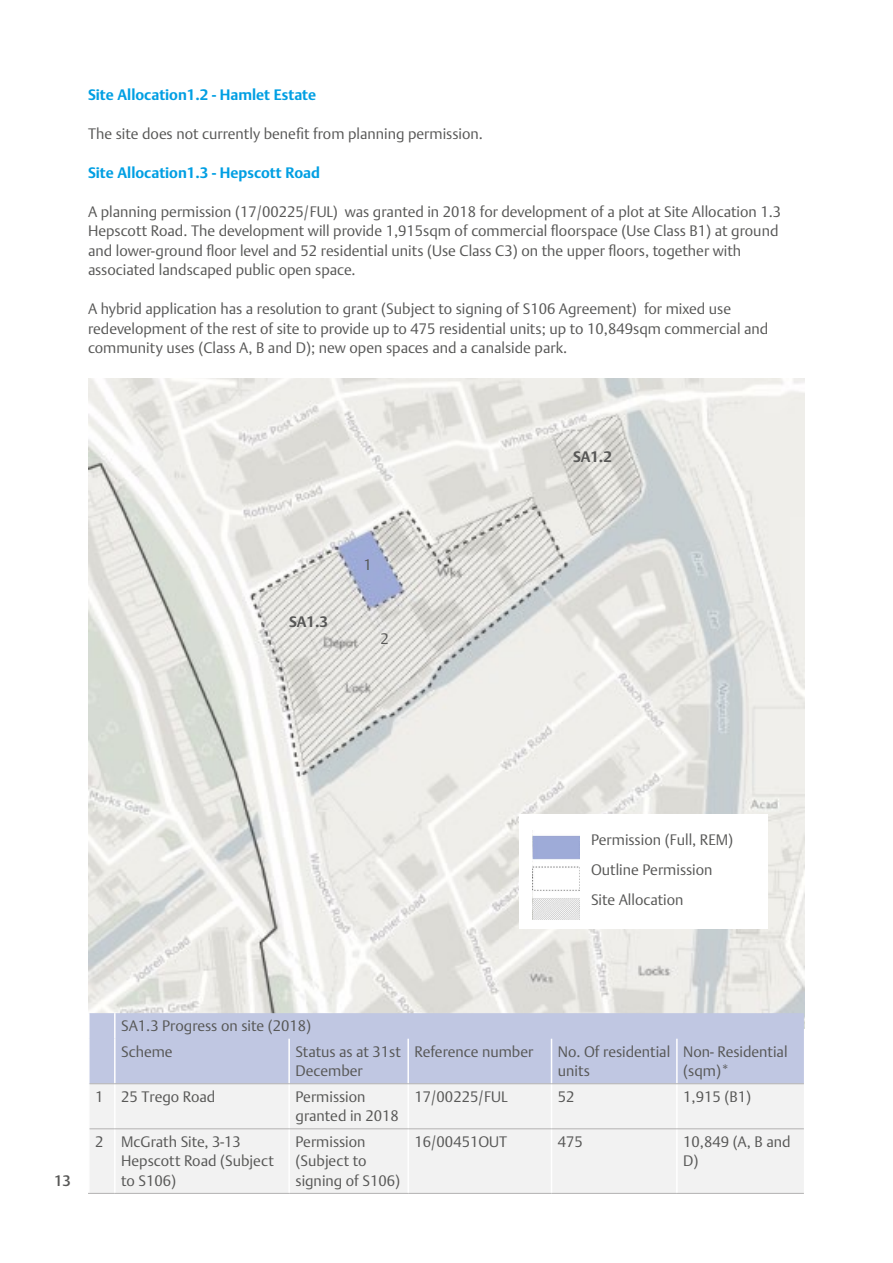
<style>
.page{position:relative;width:893px;height:1263px;background:#fff}
.page>*{position:absolute;margin:0;border:0;box-sizing:border-box;transform-origin:0 0}
.t1{font:300 15px/19.5px "DTL Argo TOT";color:#575756}
.t2{font:700 15px "DTL Argo TOT";color:#009fe3}
.t3{font:700 15px "DTL Argo TOT";letter-spacing:-.005em;color:#575756}
.t4{font:500 15px "DTL Argo TOT";color:#575756}
</style>
<div class="page">
<img style="left:88px;top:378px;width:717px;height:650px">
<div style="left:90px;top:1013px;width:714px;height:70px;background:#c0c7e2"></div>
<div style="left:90px;top:1084px;width:714px;height:109px;background:#f2f2f2"></div>
<hr style="left:88px;top:1013px;width:2px;height:26px;background:#fff">
<hr style="left:114px;top:1013px;width:2px;height:26px;background:#fff">
<hr style="left:114px;top:1039px;width:2px;height:44px;background:#fff">
<hr style="left:288px;top:1039px;width:2px;height:44px;background:#fff">
<hr style="left:407px;top:1039px;width:2px;height:44px;background:#fff">
<hr style="left:551px;top:1039px;width:1px;height:44px;background:#fff">
<hr style="left:676px;top:1039px;width:2px;height:44px;background:#fff">
<hr style="left:114px;top:1084px;width:2px;height:44px;background:#fff">
<hr style="left:288px;top:1084px;width:2px;height:44px;background:#fff">
<hr style="left:407px;top:1084px;width:2px;height:44px;background:#fff">
<hr style="left:551px;top:1084px;width:1px;height:44px;background:#fff">
<hr style="left:676px;top:1084px;width:2px;height:44px;background:#fff">
<hr style="left:114px;top:1129px;width:2px;height:64px;background:#fff">
<hr style="left:288px;top:1129px;width:2px;height:64px;background:#fff">
<hr style="left:407px;top:1129px;width:2px;height:64px;background:#fff">
<hr style="left:551px;top:1129px;width:1px;height:64px;background:#fff">
<hr style="left:676px;top:1129px;width:2px;height:64px;background:#fff">
<svg style="left:90px;top:1083px;width:25px;height:1px"></svg>
<hr style="left:115px;top:1083px;width:174px;height:1px;background:#b3b2b2">
<hr style="left:289px;top:1083px;width:119px;height:1px;background:#b3b2b2">
<hr style="left:408px;top:1083px;width:143px;height:1px;background:#b3b2b2">
<hr style="left:551px;top:1083px;width:126px;height:1px;background:#b3b2b2">
<hr style="left:677px;top:1083px;width:127px;height:1px;background:#b3b2b2">
<svg style="left:90px;top:1128px;width:25px;height:1px"></svg>
<hr style="left:115px;top:1128px;width:174px;height:1px;background:#b3b2b2">
<svg style="left:88px;top:1193px;width:27px;height:1px"></svg>
<hr style="left:115px;top:1193px;width:174px;height:1px;background:#b3b2b2">
<hr style="left:289px;top:1128px;width:119px;height:1px;background:#b3b2b2">
<hr style="left:408px;top:1128px;width:143px;height:1px;background:#b3b2b2">
<hr style="left:551px;top:1128px;width:126px;height:1px;background:#b3b2b2">
<hr style="left:677px;top:1128px;width:127px;height:1px;background:#b3b2b2">
<hr style="left:289px;top:1193px;width:119px;height:1px;background:#b3b2b2">
<hr style="left:408px;top:1193px;width:143px;height:1px;background:#b3b2b2">
<hr style="left:551px;top:1193px;width:126px;height:1px;background:#b3b2b2">
<hr style="left:677px;top:1193px;width:127px;height:1px;background:#b3b2b2">
<div style="left:519px;top:814px;width:248px;height:115px;background:#fff"></div>
<img style="left:533px;top:835px;width:46px;height:84px">
<p class="t2" style="left:88px;top:86px;width:230px">Site Allocation1.2 - Hamlet Estate</p>
<p class="t1" style="left:88px;top:124px;width:396px">The site does not currently benefit from planning permission.</p>
<p class="t2" style="left:88px;top:164px;width:234px">Site Allocation1.3 - Hepscott Road</p>
<p class="t1" style="left:88px;top:202px;width:695px">A planning permission (17/00225/FUL) was granted in 2018 for development of a plot at Site Allocation 1.3<br>Hepscott Road. The development will provide 1,915sqm of commercial floorspace (Use Class B1) at ground and lower-ground floor level and 52 residential units (Use Class C3) on the upper floors, together with associated landscaped public open space.</p>
<p class="t1" style="left:88px;top:299px;width:682px">A hybrid application has a resolution to grant (Subject to signing of S106 Agreement) for mixed use redevelopment of the rest of site to provide up to 475 residential units; up to 10,849sqm commercial and community uses (Class A, B and D); new open spaces and a canalside park.</p>
<p class="t3" style="left:289px;top:613px;width:40px">SA1.3</p>
<p class="t1" style="left:364px;top:555px;width:10px">1</p>
<p class="t1" style="left:381px;top:629px;width:10px">2</p>
<p class="t3" style="left:573px;top:448px;width:40px">SA1.2</p>
<p class="t1" style="left:591px;top:825px;width:144px;line-height:30px">Permission (Full, REM)<br>Outline Permission<br>Site Allocation</p>
<p class="t4" style="left:54px;top:1172px;width:18px">13</p>
<p class="t1" style="left:121px;top:1013px;width:192px;line-height:25.5px">SA1.3 Progress on site (2018)<br>Scheme</p>
<p class="t1" style="left:296px;top:1042px;width:107px">Status as at 31st<br>December</p>
<p class="t1" style="left:415px;top:1042px;width:120px">Reference number</p>
<p class="t1" style="left:558px;top:1042px;width:114px">No. Of residential units</p>
<p class="t1" style="left:683px;top:1042px;width:106px">Non- Residential (sqm)*</p>
<p class="t1" style="left:95px;top:1087px;width:122px">1 25 Trego Road</p>
<p class="t1" style="left:296px;top:1087px;width:105px">Permission granted in 2018</p>
<p class="t1" style="left:415px;top:1087px;width:95px">17/00225/FUL</p>
<p class="t1" style="left:558px;top:1087px;width:18px">52</p>
<p class="t1" style="left:683px;top:1087px;width:69px">1,915 (B1)</p>
<p class="t1" style="left:121px;top:1132px;width:154px;text-indent:-26px">2 McGrath Site, 3-13<br>Hepscott Road (Subject to S106)</p>
<p class="t1" style="left:296px;top:1132px;width:106px">Permission (Subject to signing of S106)</p>
<p class="t1" style="left:415px;top:1132px;width:94px">16/00451OUT</p>
<p class="t1" style="left:558px;top:1132px;width:27px">475</p>
<p class="t1" style="left:683px;top:1132px;width:109px">10,849 (A, B and<br>D)</p>
</div>
